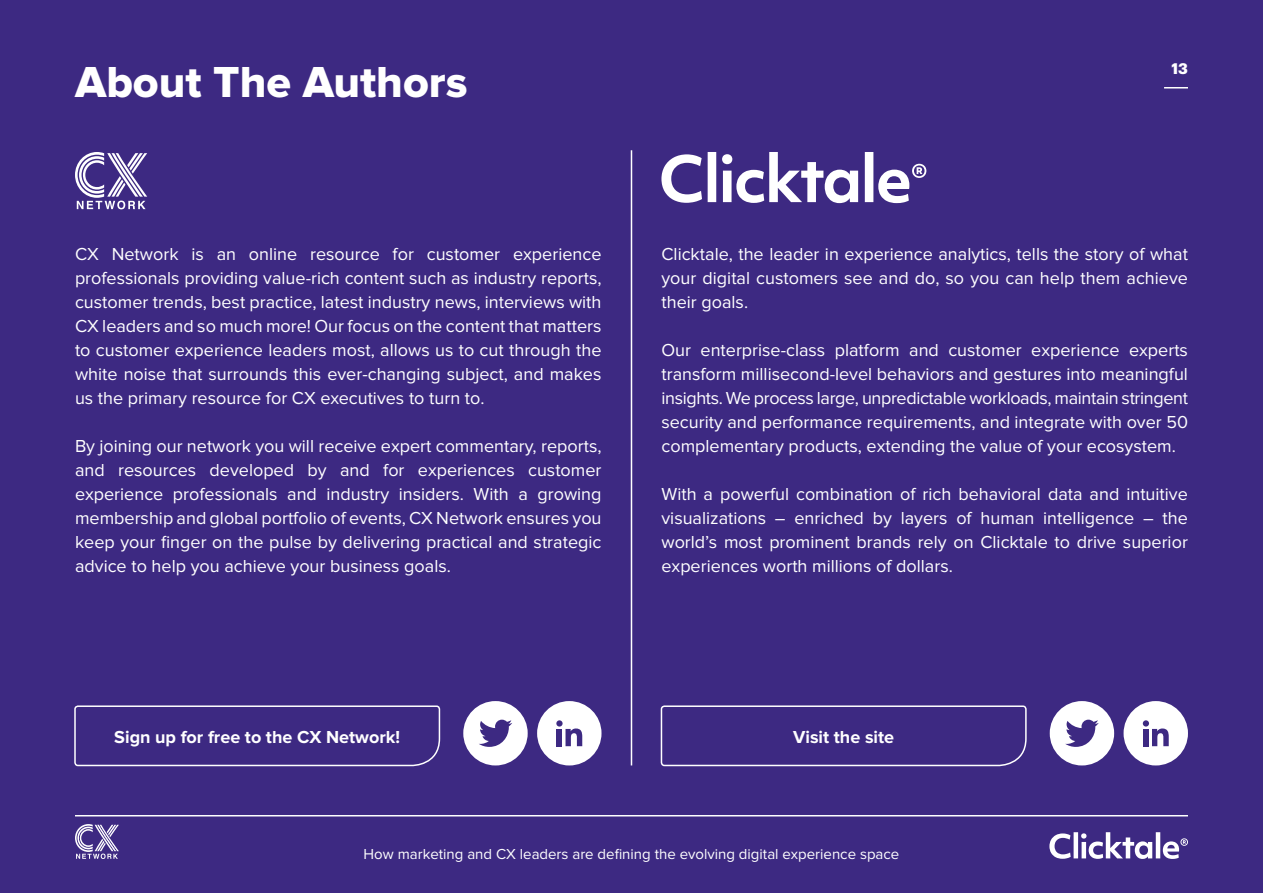
<style>
.page{position:relative;width:1263px;height:893px;background:#3d2982}
.page>*{position:absolute;margin:0;border:0;box-sizing:border-box;transform-origin:0 0}
.t1{font:45px "Proxima Nova Extrabld";color:#fff}
.t2{font:18px/24px "Proxima Nova";color:#fff;text-align:justify}
.t3{font:700 18px "Proxima Nova";color:#fff}
.t4{font:15px "Proxima Nova";color:#fff}
.t5{font:700 15px "Graphik";color:#fff}
</style>
<div class="page">
<svg style="left:1164px;top:87px;width:24px;height:1px"></svg>
<svg style="left:661px;top:154px;width:41px;height:49px"></svg>
<svg style="left:708px;top:152px;width:8px;height:50px"></svg>
<svg style="left:722px;top:152px;width:136px;height:51px"></svg>
<svg style="left:865px;top:152px;width:61px;height:51px"></svg>
<svg style="left:75px;top:152px;width:72px;height:57px"></svg>
<svg style="left:660px;top:705px;width:367px;height:62px"></svg>
<svg style="left:74px;top:705px;width:367px;height:62px"></svg>
<hr style="left:631px;top:150px;width:1px;height:615px;background:#fff">
<div style="left:1123px;top:701px;width:65px;height:64px;background:#fff;border-radius:50%"></div>
<div style="left:1143px;top:729px;width:5px;height:17px;background:#3d2982"></div>
<div style="left:1143px;top:720px;width:6px;height:7px;background:#3d2982;border-radius:50%"></div>
<svg style="left:1152px;top:728px;width:17px;height:18px"></svg>
<hr style="left:75px;top:815px;width:1113px;height:1px;background:#fff">
<svg style="left:84px;top:824px;width:35px;height:2px"></svg>
<svg style="left:1047px;top:829px;width:141px;height:30px"></svg>
<svg style="left:75px;top:825px;width:44px;height:34px"></svg>
<div style="left:537px;top:702px;width:64px;height:64px;background:#fff;border-radius:50%"></div>
<svg style="left:463px;top:702px;width:65px;height:64px;fill:#fff"></svg>
<svg style="left:1050px;top:702px;width:64px;height:64px;fill:#fff"></svg>
<div style="left:75px;top:706px;width:364px;height:59px;background:#3d2982"></div>
<div style="left:661px;top:707px;width:365px;height:59px;background:#3d2982"></div>
<h1 class="t1" style="left:75px;top:56px;width:394px">About The Authors</h1>
<p class="t5" style="left:1171px;top:57px;width:18px">13</p>
<p class="t2" style="left:75px;top:243px;width:528px">CX Network is an online resource for customer experience professionals providing value-rich content such as industry reports, customer trends, best practice, latest industry news, interviews with CX leaders and so much more! Our focus on the content that matters to customer experience leaders most, allows us to cut through the white noise that surrounds this ever-changing subject, and makes us the primary resource for CX executives to turn to.</p>
<p class="t2" style="left:75px;top:435px;width:528px">By joining our network you will receive expert commentary, reports, and resources developed by and for experiences customer experience professionals and industry insiders. With a growing membership and global portfolio of events, CX Network ensures you keep your finger on the pulse by delivering practical and strategic advice to help you achieve your business goals.</p>
<p class="t2" style="left:661px;top:243px;width:528px">Clicktale, the leader in experience analytics, tells the story of what your digital customers see and do, so you can help them achieve their goals.</p>
<p class="t2" style="left:661px;top:339px;width:528px">Our enterprise-class platform and customer experience experts transform millisecond-level behaviors and gestures into meaningful insights. We process large, unpredictable workloads, maintain stringent security and performance requirements, and integrate with over 50 complementary products, extending the value of your ecosystem.</p>
<p class="t2" style="left:661px;top:483px;width:528px">With a powerful combination of rich behavioral data and intuitive visualizations – enriched by layers of human intelligence – the world’s most prominent brands rely on Clicktale to drive superior experiences worth millions of dollars.</p>
<p class="t3" style="left:114px;top:727px;width:287px">Sign up for free to the CX Network!</p>
<p class="t3" style="left:793px;top:727px;width:102px">Visit the site</p>
<p class="t4" style="left:364px;top:845px;width:537px">How marketing and CX leaders are defining the evolving digital experience space</p>
</div>
